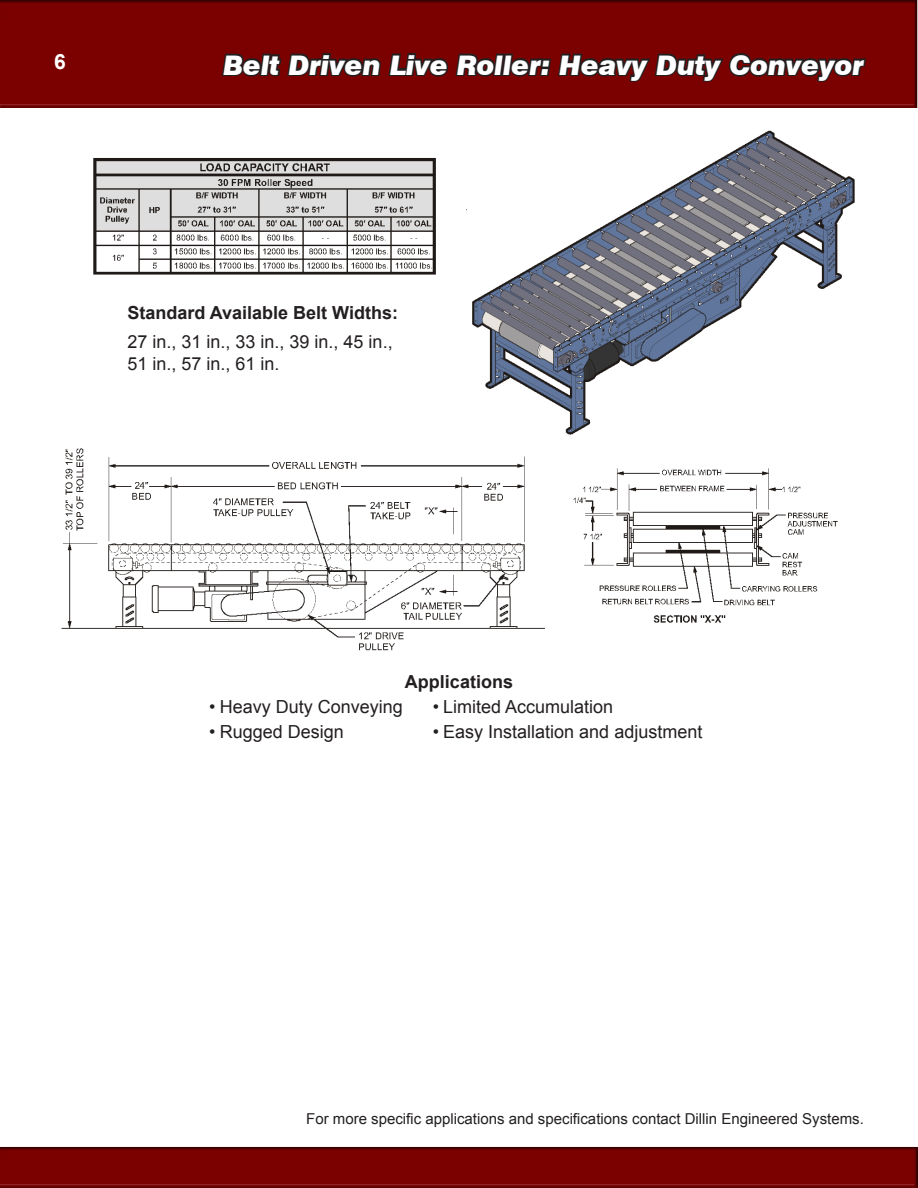
<style>
.page{position:relative;width:918px;height:1188px;background:#fff}
.page>*{position:absolute;margin:0;border:0;box-sizing:border-box;transform-origin:0 0}
.t1{font:27px "Swiss 721 Greek BT Black Inclined";color:#fff}
.t2{font:700 21px "Arial";color:#fff}
.t3{font:18px/21.6px "Arial";color:#231f20}
.t4{font:700 18px "Arial";color:#231f20}
.t5{font:15px "Arial";color:#231f20}
</style>
<div class="page">
<img style="left:0;top:0;width:918px;height:1188px">
<svg style="left:220px;top:14px;width:647px;height:115px"></svg>
<img style="left:466px;top:126px;width:398px;height:309px">
<img style="left:54px;top:444px;width:490px;height:212px">
<div style="left:430px;top:126px;width:114px;height:82px;background:#fff"></div>
<div style="left:39px;top:636px;width:195px;height:82px;background:#fff"></div>
<div style="left:201px;top:375px;width:195px;height:83px;background:#fff"></div>
<img style="left:88px;top:154px;width:350px;height:125px">
<img style="left:568px;top:464px;width:280px;height:163px">
<p class="t2" style="left:54px;top:48px;width:13px">6</p>
<p class="t1" style="left:223px;top:49px;width:642px">Belt Driven Live Roller: Heavy Duty Conveyor</p>
<p class="t4" style="left:128px;top:301px;width:272px">Standard Available Belt Widths:</p>
<p class="t3" style="left:128px;top:331px;width:267px">27 in., 31 in., 33 in., 39 in., 45 in.,<br>51 in., 57 in., 61 in.</p>
<p class="t4" style="left:405px;top:670px;width:110px">Applications</p>
<p class="t3" style="left:209px;top:696px;width:195px">• Heavy Duty Conveying</p>
<p class="t3" style="left:433px;top:696px;width:182px">• Limited Accumulation</p>
<p class="t3" style="left:209px;top:721px;width:136px">• Rugged Design</p>
<p class="t3" style="left:433px;top:721px;width:271px">• Easy Installation and adjustment</p>
<p class="t5" style="left:306px;top:1109px;width:559px">For more specific applications and specifications contact Dillin Engineered Systems.</p>
</div>
